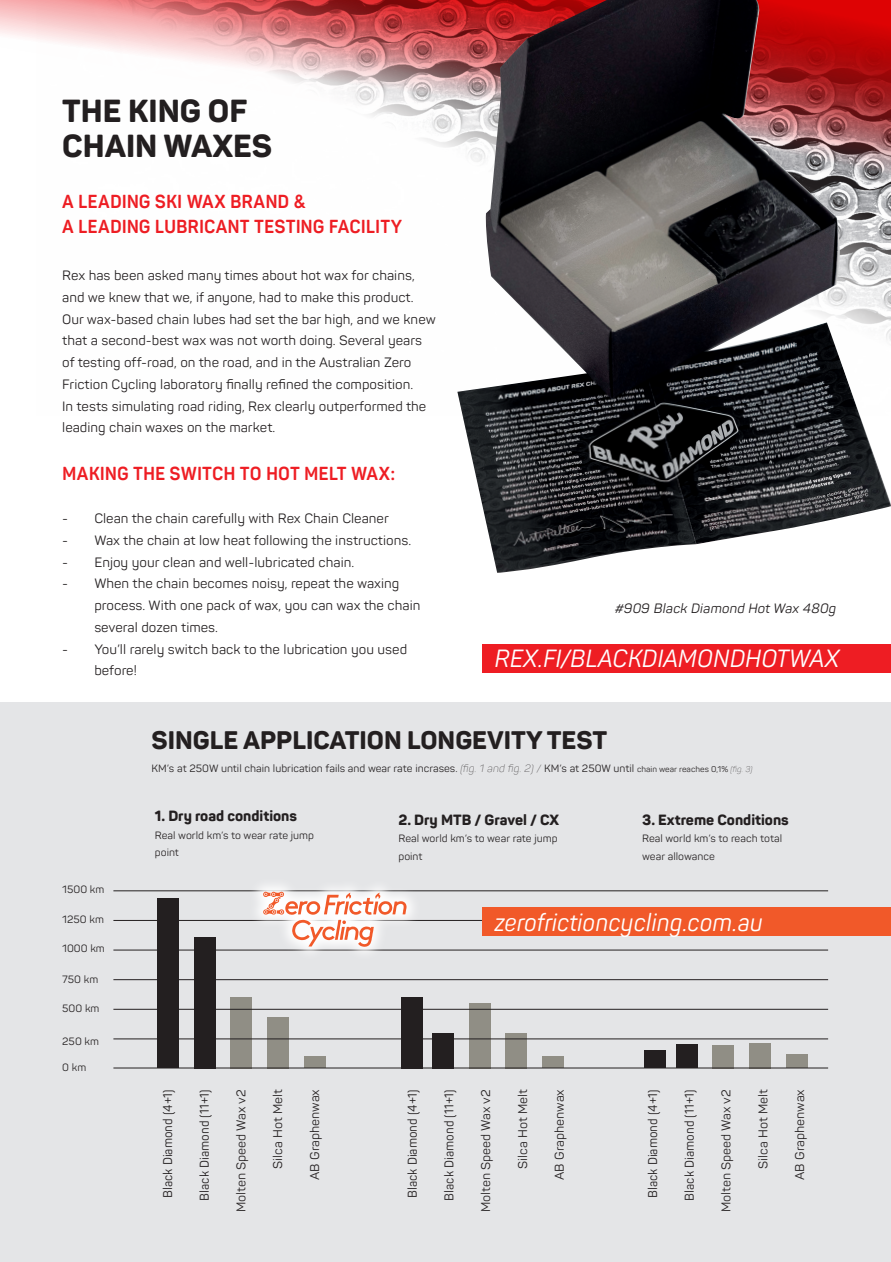
<style>
.page{position:relative;width:891px;height:1262px;background:#fff}
.page>*{position:absolute;margin:0;border:0;box-sizing:border-box;transform-origin:0 0}
.t1{font:800 31.5px/34.7px "Panton";color:#231f20}
.t2{font:800 25.05px "Panton";color:#231f20}
.t3{font:italic 24.45px "Panton Narrow";letter-spacing:-.005em;color:#fff}
.t4{font:700 18.6px/25.3px "Panton Narrow";color:#ee1d23}
.t5{font:800 14.55px "Panton";color:#231f20}
.t6{font:13.35px/21.8px "Panton";color:#231f20}
.t7{font:italic 13.35px "Panton";color:#231f20}
.t8{font:12.6px "Panton";color:#231f20}
.t9{font:12.6px "Panton Narrow";color:#231f20}
.t10{font:10.5px/17.7px "Panton";color:#231f20}
.s1{font-weight:200;font-style:italic}
.s2{font-size:8.25px}
.s3{font-weight:200;font-style:italic;font-size:8.25px}
</style>
<div class="page">
<svg style="left:0;top:0;width:457px;height:147px"></svg>
<div style="left:0;top:702px;width:890px;height:559px;background:#e4e5e7"></div>
<div style="left:194px;top:936px;width:21px;height:132px;background:#231f20"></div>
<div style="left:157px;top:898px;width:22px;height:170px;background:#231f20"></div>
<div style="left:432px;top:1032px;width:21px;height:36px;background:#231f20"></div>
<div style="left:676px;top:1044px;width:21px;height:24px;background:#231f20"></div>
<div style="left:401px;top:997px;width:21px;height:71px;background:#231f20"></div>
<div style="left:644px;top:1050px;width:21px;height:18px;background:#231f20"></div>
<div style="left:231px;top:997px;width:21px;height:71px;background:#908e85"></div>
<div style="left:469px;top:1003px;width:21px;height:65px;background:#908e85"></div>
<div style="left:712px;top:1045px;width:22px;height:23px;background:#908e85"></div>
<div style="left:267px;top:1016px;width:22px;height:52px;background:#908e85"></div>
<div style="left:505px;top:1032px;width:22px;height:36px;background:#908e85"></div>
<div style="left:749px;top:1043px;width:21px;height:25px;background:#908e85"></div>
<div style="left:304px;top:1056px;width:21px;height:12px;background:#908e85"></div>
<div style="left:542px;top:1056px;width:22px;height:12px;background:#908e85"></div>
<div style="left:786px;top:1054px;width:21px;height:14px;background:#908e85"></div>
<hr style="left:113px;top:890px;width:715px;height:1px;background:#231f20">
<hr style="left:113px;top:1067px;width:715px;height:1px;background:#231f20">
<hr style="left:113px;top:979px;width:715px;height:1px;background:#231f20">
<hr style="left:113px;top:920px;width:715px;height:1px;background:#231f20">
<hr style="left:113px;top:949px;width:715px;height:1px;background:#231f20">
<hr style="left:113px;top:1009px;width:715px;height:1px;background:#231f20">
<hr style="left:113px;top:1038px;width:715px;height:1px;background:#231f20">
<svg style="left:248px;top:885px;width:174px;height:67px"></svg>
<svg style="left:263px;top:891px;width:143px;height:55px"></svg>
<div style="left:482px;top:907px;width:408px;height:29px;background:#f15929"></div>
<img style="left:457px;top:0;width:433px;height:573px">
<div style="left:482px;top:644px;width:408px;height:28px;background:#ee1d23"></div>
<h1 class="t1" style="left:62px;top:94px;width:211px">THE KING OF<br>CHAIN WAXES</h1>
<h3 class="t4" style="left:62px;top:188px;width:341px">A LEADING SKI WAX BRAND &amp;<br>A LEADING LUBRICANT TESTING FACILITY</h3>
<p class="t6" style="left:62px;top:264px;width:375px">Rex has been asked many times about hot wax for chains, and we knew that we, if anyone, had to make this product.<br>Our wax-based chain lubes had set the bar high, and we knew that a second-best wax was not worth doing. Several years of testing off-road, on the road, and in the Australian Zero Friction Cycling laboratory finally refined the composition.<br>In tests simulating road riding, Rex clearly outperformed the leading chain waxes on the market.</p>
<h3 class="t4" style="left:62px;top:460px;width:334px">MAKING THE SWITCH TO HOT MELT WAX:</h3>
<p class="t6" style="left:62px;top:507px;width:328px">- Clean the chain carefully with Rex Chain Cleaner</p>
<p class="t6" style="left:62px;top:529px;width:350px">- Wax the chain at low heat following the instructions.</p>
<p class="t6" style="left:62px;top:551px;width:293px">- Enjoy your clean and well-lubricated chain.</p>
<p class="t6" style="left:94px;top:572px;width:327px;text-indent:-32px">- When the chain becomes noisy, repeat the waxing process. With one pack of wax, you can wax the chain several dozen times.</p>
<p class="t6" style="left:94px;top:638px;width:314px;text-indent:-32px">- You’ll rarely switch back to the lubrication you used before!</p>
<h3 class="t3" style="left:494px;top:643px;width:346px">REX.FI/BLACKDIAMONDHOTWAX</h3>
<p class="t7" style="left:614px;top:599px;width:223px">#909 Black Diamond Hot Wax 480g</p>
<h2 class="t2" style="left:152px;top:724px;width:457px">SINGLE APPLICATION LONGEVITY TEST</h2>
<p class="t10" style="left:62px;top:880px;width:44px">1500 km</p>
<p class="t10" style="left:62px;top:910px;width:43px">1250 km</p>
<p class="t10" style="left:62px;top:939px;width:44px">1000 km</p>
<p class="t10" style="left:62px;top:969px;width:38px">750 km</p>
<p class="t10" style="left:62px;top:999px;width:39px">500 km</p>
<p class="t10" style="left:62px;top:1032px;width:38px">250 km</p>
<p class="t10" style="left:62px;top:1058px;width:26px">0 km</p>
<p class="t10" style="left:152px;top:759px;width:602px">KM’s at 250W until chain lubrication fails and wear rate incrases. <span class="s1">(fig. 1 and fig. 2) /</span> KM’s at 250W until <span class="s2">chain wear reaches 0,1%</span> <span class="s3">(fig. 3)</span></p>
<p class="t5" style="left:642px;top:810px;width:148px">3. Extreme Conditions</p>
<p class="t10" style="left:642px;top:829px;width:141px">Real world km’s to reach total wear allowance</p>
<p class="t5" style="left:155px;top:806px;width:144px">1. Dry road conditions</p>
<p class="t10" style="left:155px;top:826px;width:161px">Real world km’s to wear rate jump point</p>
<p class="t5" style="left:398px;top:810px;width:162px">2. Dry MTB / Gravel / CX</p>
<p class="t10" style="left:398px;top:829px;width:161px">Real world km’s to wear rate jump point</p>
<h3 class="t3" style="left:494px;top:907px;width:270px">zerofrictioncycling.com.au</h3>
<p class="t8" style="left:307px;top:1179px;width:92px;rotate:-90deg">AB Graphenwax</p>
<p class="t8" style="left:551px;top:1179px;width:92px;rotate:-90deg">AB Graphenwax</p>
<p class="t8" style="left:791px;top:1179px;width:92px;rotate:-90deg">AB Graphenwax</p>
<p class="t8" style="left:270px;top:1168px;width:81px;rotate:-90deg">Silca Hot Melt</p>
<p class="t8" style="left:515px;top:1168px;width:81px;rotate:-90deg">Silca Hot Melt</p>
<p class="t8" style="left:755px;top:1168px;width:81px;rotate:-90deg">Silca Hot Melt</p>
<p class="t8" style="left:233px;top:1212px;width:124px;rotate:-90deg">Molten Speed Wax v2</p>
<p class="t8" style="left:478px;top:1212px;width:124px;rotate:-90deg">Molten Speed Wax v2</p>
<p class="t8" style="left:718px;top:1212px;width:124px;rotate:-90deg">Molten Speed Wax v2</p>
<p class="t9" style="left:160px;top:1198px;width:110px;rotate:-90deg">Black Diamond (4+1)</p>
<p class="t9" style="left:196px;top:1200px;width:113px;rotate:-90deg">Black Diamond (11+1)</p>
<p class="t9" style="left:404px;top:1198px;width:110px;rotate:-90deg">Black Diamond (4+1)</p>
<p class="t9" style="left:441px;top:1200px;width:113px;rotate:-90deg">Black Diamond (11+1)</p>
<p class="t9" style="left:644px;top:1198px;width:110px;rotate:-90deg">Black Diamond (4+1)</p>
<p class="t9" style="left:681px;top:1200px;width:113px;rotate:-90deg">Black Diamond (11+1)</p>
</div>
